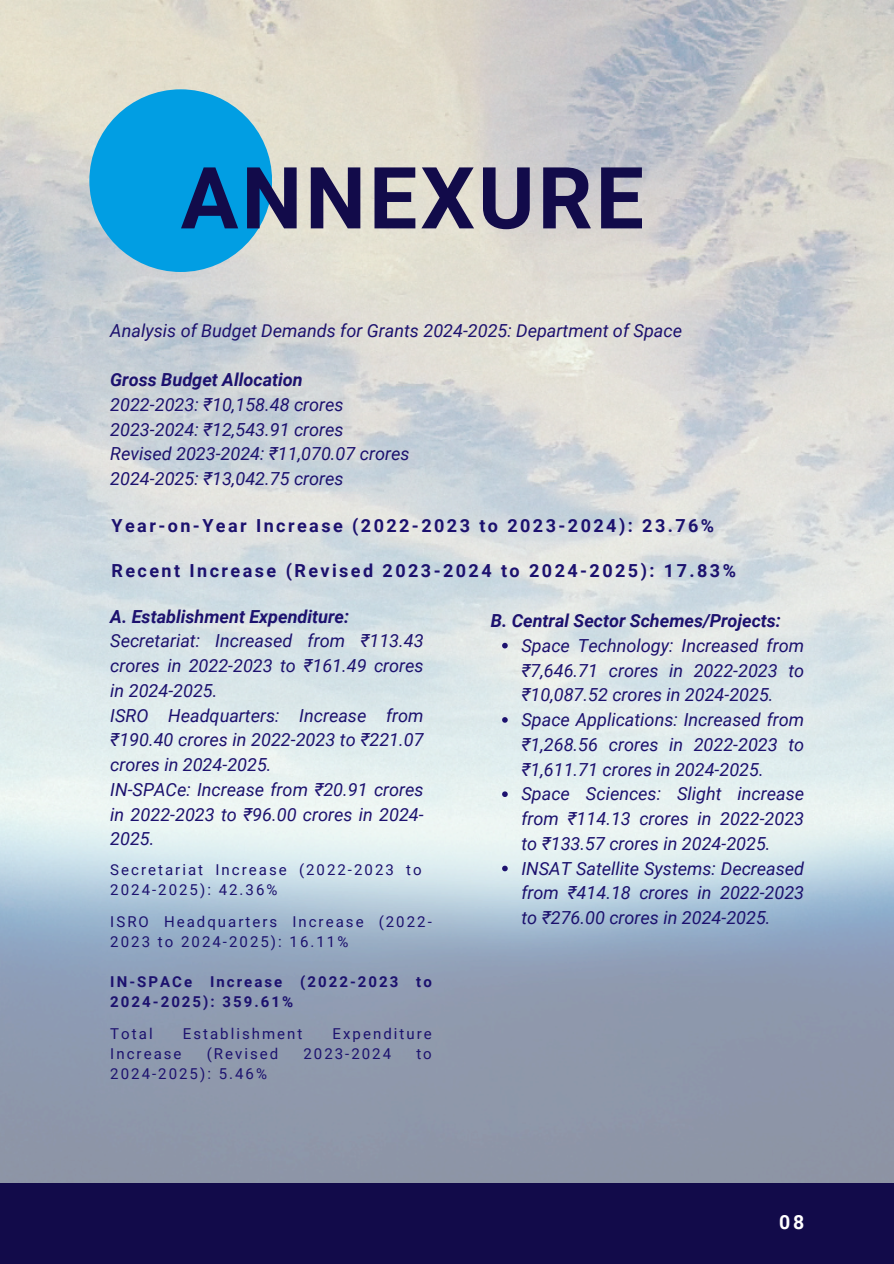
<style>
.page{position:relative;width:894px;height:1264px;background:#fff}
.page>*{position:absolute;margin:0;border:0;box-sizing:border-box;transform-origin:0 0}
.t1{font:700 85.65px "Roboto";letter-spacing:.035em;color:#120b4a}
.t2{font:700 19.5px "Roboto";color:#fff}
.t3{font:italic 18px/24.8px "Roboto";color:#1c116e;text-align:justify}
.t4{font:700 18px "Roboto";letter-spacing:.135em;color:#1c116e}
.t5{font:italic 700 18px "Roboto";color:#1c116e}
.t6{font:15px/20.2px "Roboto";letter-spacing:.135em;color:#1c116e}
.t7{font:700 15px/20.2px "Roboto";letter-spacing:.135em;color:#1c116e}
.s1{font-weight:700}
</style>
<div class="page">
<img style="left:0;top:0;width:893px;height:1183px">
<div style="left:89px;top:89px;width:183px;height:183px;background:#019ee3;border-radius:50%"></div>
<div style="left:0;top:1183px;width:893px;height:80px;background:#120b4a"></div>
<svg style="left:502px;top:643px;width:5px;height:5px"></svg>
<svg style="left:502px;top:717px;width:5px;height:5px"></svg>
<svg style="left:502px;top:791px;width:5px;height:6px"></svg>
<svg style="left:502px;top:865px;width:5px;height:6px"></svg>
<p class="t1" style="left:181px;top:149px;width:464px">ANNEXURE</p>
<h1 class="t3" style="left:110px;top:318px;width:573px">Analysis of Budget Demands for Grants 2024-2025: Department of Space</h1>
<h3 class="t3" style="left:110px;top:367px;width:300px;text-align:left"><span class="s1">Gross Budget Allocation<br></span>2022-2023: ₹10,158.48 crores<br>2023-2024: ₹12,543.91 crores<br>Revised 2023-2024: ₹11,070.07 crores<br>2024-2025: ₹13,042.75 crores</h3>
<h3 class="t4" style="left:111px;top:515px;width:604px">Year-on-Year Increase (2022-2023 to 2023-2024): 23.76%</h3>
<h2 class="t4" style="left:111px;top:560px;width:625px">Recent Increase (Revised 2023-2024 to 2024-2025): 17.83%</h2>
<h2 class="t3" style="left:110px;top:604px;width:315px;text-align:left"><span class="s1">A. Establishment Expenditure:<br></span>Secretariat: Increased from ₹113.43 crores in 2022-2023 to ₹161.49 crores in 2024-2025.<br>ISRO Headquarters: Increase from ₹190.40 crores in 2022-2023 to ₹221.07 crores in 2024-2025.<br>IN-SPACe: Increase from ₹20.91 crores in 2022-2023 to ₹96.00 crores in 2024-<br>2025.</h2>
<h3 class="t6" style="left:110px;top:859px;width:313px">Secretariat Increase (2022-2023 to<br>2024-2025): 42.36%</h3>
<p class="t6" style="left:110px;top:911px;width:323px">ISRO Headquarters Increase (2022-<br>2023 to 2024-2025): 16.11%</p>
<p class="t7" style="left:110px;top:971px;width:323px">IN-SPACe Increase (2022-2023 to<br>2024-2025): 359.61%</p>
<h2 class="t6" style="left:110px;top:1023px;width:44px">Total</h2>
<h2 class="t6" style="left:183px;top:1023px;width:121px">Establishment</h2>
<h2 class="t6" style="left:332px;top:1023px;width:101px">Expenditure</h2>
<h2 class="t6" style="left:110px;top:1043px;width:73px">Increase</h2>
<h2 class="t6" style="left:207px;top:1043px;width:73px">(Revised</h2>
<h2 class="t6" style="left:303px;top:1043px;width:89px">2023-2024</h2>
<h2 class="t6" style="left:416px;top:1043px;width:17px">to</h2>
<h2 class="t6" style="left:110px;top:1063px;width:158px">2024-2025): 5.46%</h2>
<p class="t5" style="left:490px;top:610px;width:291px">B. Central Sector Schemes/Projects:</p>
<p class="t3" style="left:521px;top:633px;width:284px">Space Technology: Increased from ₹7,646.71 crores in 2022-2023 to ₹10,087.52 crores in 2024-2025.</p>
<p class="t3" style="left:521px;top:707px;width:284px">Space Applications: Increased from ₹1,268.56 crores in 2022-2023 to ₹1,611.71 crores in 2024-2025.</p>
<p class="t3" style="left:521px;top:781px;width:284px">Space Sciences: Slight increase from ₹114.13 crores in 2022-2023 to ₹133.57 crores in 2024-2025.</p>
<h4 class="t3" style="left:521px;top:856px;width:284px">INSAT Satellite Systems: Decreased from ₹414.18 crores in 2022-2023 to ₹276.00 crores in 2024-2025.</h4>
<p class="t2" style="left:779px;top:1211px;width:26px">08</p>
</div>
